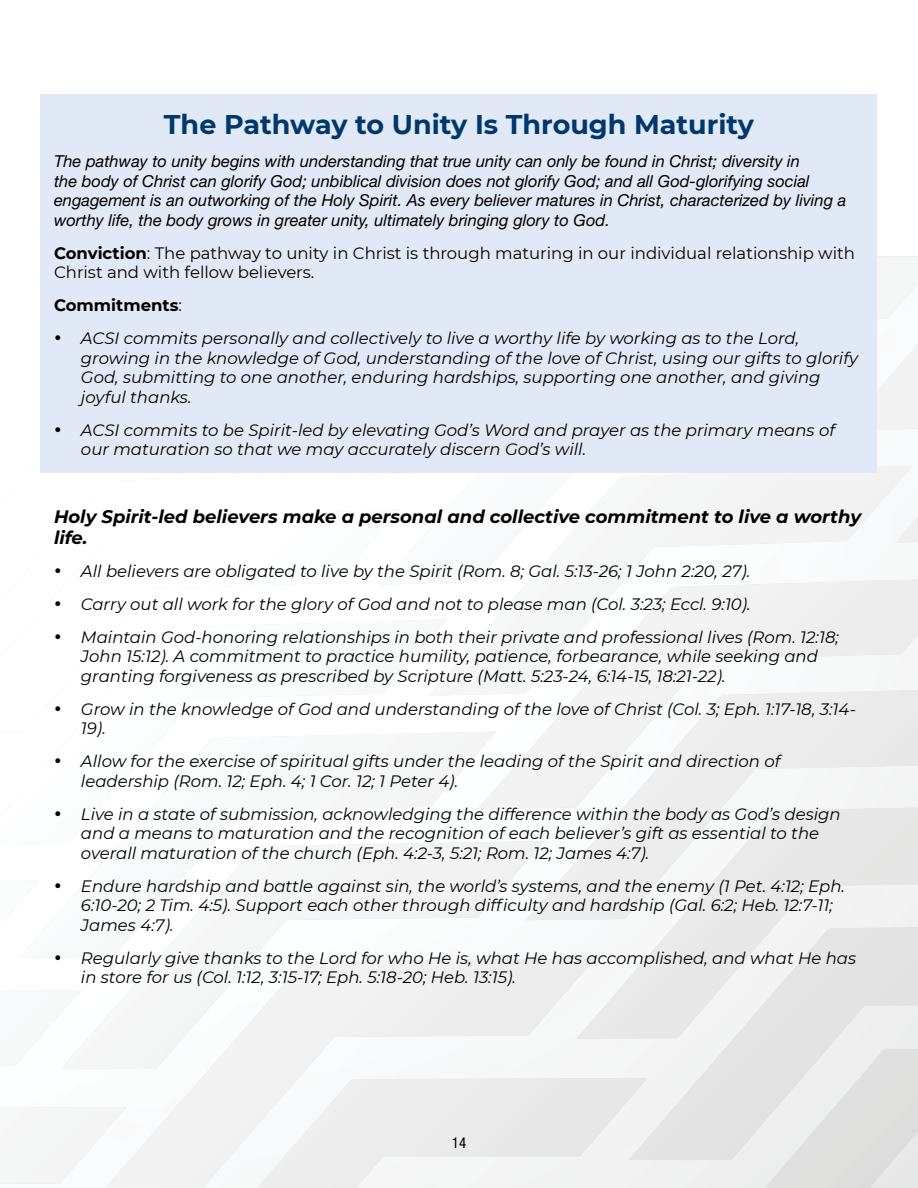
<style>
.page{position:relative;width:918px;height:1188px;background:#fff}
.page>*{position:absolute;margin:0;border:0;box-sizing:border-box;transform-origin:0 0}
.t1{font:700 27px "Montserrat";color:#00386c}
.t2{font:italic 700 18px/21px "Montserrat";color:#000}
.t3{font:italic 16.5px/19.5px "Montserrat";color:#000}
.t4{font:italic 16.5px/19.5px "Helvetica Neue LT Std";color:#000}
.t5{font:16.5px/19.5px "Montserrat";color:#000}
.t6{font:700 16.5px "Montserrat";color:#000}
.t7{font:condensed 15px "Helvetica Neue LT Std";color:#000}
.s1{font-weight:700}
.s2{font-weight:400}
</style>
<div class="page">
<svg style="left:33px;top:732px;width:444px;height:226px"></svg>
<svg style="left:428px;top:466px;width:484px;height:230px"></svg>
<svg style="left:477px;top:579px;width:441px;height:230px"></svg>
<div style="left:878px;top:256px;width:40px;height:174px;background:#f5f6f6"></div>
<svg style="left:895px;top:501px;width:23px;height:42px"></svg>
<svg style="left:0;top:990px;width:60px;height:76px"></svg>
<div style="left:0;top:1107px;width:106px;height:77px;background:#f5f6f6"></div>
<svg style="left:60px;top:841px;width:474px;height:228px"></svg>
<svg style="left:106px;top:958px;width:470px;height:229px"></svg>
<svg style="left:245px;top:1078px;width:403px;height:110px"></svg>
<svg style="left:525px;top:690px;width:393px;height:230px"></svg>
<svg style="left:576px;top:807px;width:342px;height:232px"></svg>
<svg style="left:628px;top:927px;width:290px;height:233px"></svg>
<svg style="left:753px;top:1049px;width:165px;height:139px;background:#e4e4e4"></svg>
<div style="left:40px;top:94px;width:838px;height:60px;background:#e1e8f6"></div>
<div style="left:40px;top:142px;width:838px;height:102px;background:#e1e8f6"></div>
<div style="left:40px;top:229px;width:838px;height:67px;background:#e1e8f6"></div>
<div style="left:40px;top:282px;width:838px;height:47px;background:#e1e8f6"></div>
<div style="left:40px;top:315px;width:838px;height:105px;background:#e1e8f6"></div>
<div style="left:40px;top:406px;width:838px;height:67px;background:#e1e8f6"></div>
<h1 class="t1" style="left:164px;top:105px;width:592px">The Pathway to Unity Is Through Maturity</h1>
<p class="t4" style="left:54px;top:151px;width:794px">The pathway to unity begins with understanding that true unity can only be found in Christ; diversity in<br>the body of Christ can glorify God; unbiblical division does not glorify God; and all God-glorifying social engagement is an outworking of the Holy Spirit. As every believer matures in Christ, characterized by living a worthy life, the body grows in greater unity, ultimately bringing glory to God.</p>
<p class="t5" style="left:54px;top:242px;width:803px"><span class="s1">Conviction</span>: The pathway to unity in Christ is through maturing in our individual relationship with<br>Christ and with fellow believers.</p>
<p class="t6" style="left:54px;top:293px;width:130px">Commitments<span class="s2">:</span></p>
<p class="t3" style="left:81px;top:328px;width:779px;text-indent:-27px">• ACSI commits personally and collectively to live a worthy life by working as to the Lord, growing in the knowledge of God, understanding of the love of Christ, using our gifts to glorify God, submitting to one another, enduring hardships, supporting one another, and giving joyful thanks.</p>
<p class="t3" style="left:81px;top:419px;width:755px;text-indent:-27px">• ACSI commits to be Spirit-led by elevating God’s Word and prayer as the primary means of our maturation so that we may accurately discern God’s will.</p>
<p class="t2" style="left:54px;top:505px;width:809px">Holy Spirit-led believers make a personal and collective commitment to live a worthy life.</p>
<p class="t3" style="left:54px;top:560px;width:698px">• All believers are obligated to live by the Spirit (Rom. 8; Gal. 5:13-26; 1 John 2:20, 27).</p>
<p class="t3" style="left:54px;top:593px;width:698px">• Carry out all work for the glory of God and not to please man (Col. 3:23; Eccl. 9:10).</p>
<p class="t3" style="left:81px;top:626px;width:760px;text-indent:-27px">• Maintain God-honoring relationships in both their private and professional lives (Rom. 12:18;<br>John 15:12). A commitment to practice humility, patience, forbearance, while seeking and granting forgiveness as prescribed by Scripture (Matt. 5:23-24, 6:14-15, 18:21-22).</p>
<p class="t3" style="left:81px;top:698px;width:776px;text-indent:-27px">• Grow in the knowledge of God and understanding of the love of Christ (Col. 3; Eph. 1:17-18, 3:14-<br>19).</p>
<p class="t3" style="left:81px;top:751px;width:701px;text-indent:-27px">• Allow for the exercise of spiritual gifts under the leading of the Spirit and direction of leadership (Rom. 12; Eph. 4; 1 Cor. 12; 1 Peter 4).</p>
<p class="t3" style="left:81px;top:803px;width:761px;text-indent:-27px">• Live in a state of submission, acknowledging the difference within the body as God’s design and a means to maturation and the recognition of each believer’s gift as essential to the overall maturation of the church (Eph. 4:2-3, 5:21; Rom. 12; James 4:7).</p>
<p class="t3" style="left:81px;top:875px;width:766px;text-indent:-27px">• Endure hardship and battle against sin, the world’s systems, and the enemy (1 Pet. 4:12; Eph.<br>6:10-20; 2 Tim. 4:5). Support each other through difficulty and hardship (Gal. 6:2; Heb. 12:7-11;<br>James 4:7).</p>
<p class="t3" style="left:81px;top:947px;width:777px;text-indent:-27px">• Regularly give thanks to the Lord for who He is, what He has accomplished, and what He has in store for us (Col. 1:12, 3:15-17; Eph. 5:18-20; Heb. 13:15).</p>
<p class="t7" style="left:452px;top:1134px;width:16px">14</p>
</div>
